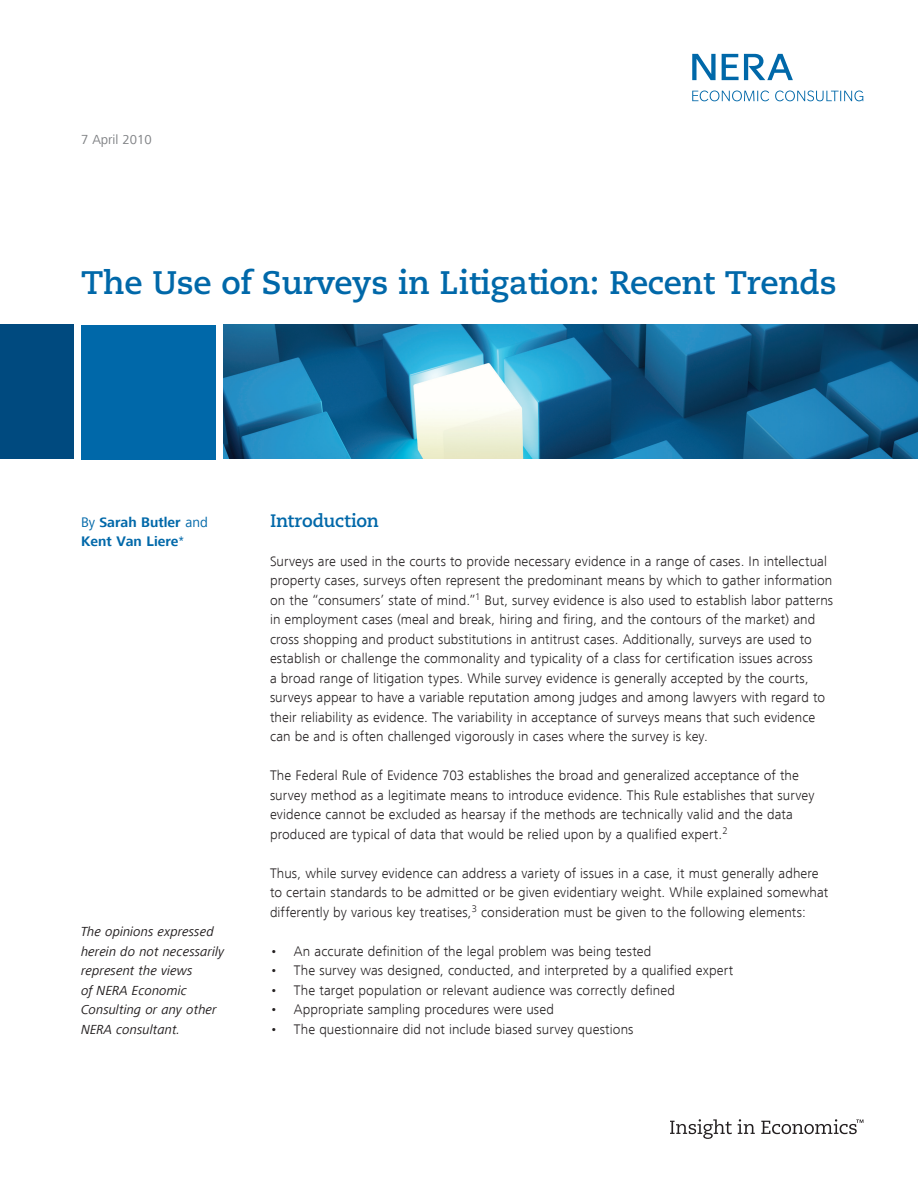
<style>
.page{position:relative;width:918px;height:1188px;background:#fff}
.page>*{position:absolute;margin:0;border:0;box-sizing:border-box;transform-origin:0 0}
.Main_Title{font:700 32.55px "Caecilia";letter-spacing:-.01em;color:#0068a9}
.Subhead_1{font:700 18px "Caecilia";letter-spacing:-.01em;color:#0068a9}
.Body_Text{font:300 14.25px/19.5px "Frutiger Next LT";letter-spacing:.005em;color:#231f20}
.Body_Text-2{font:700 14.25px/19.5px "Frutiger Next LT";color:#0068a9}
.Bulleted_Text_-_Inde{font:italic 13.5px/19.5px "Frutiger Next LT";color:#231f20}
.Sidebar_Text{font:13.5px "Frutiger Next LT";color:#808285}
.s1{font-weight:400}
</style>
<div class="page">
<div style="left:81px;top:325px;width:135px;height:135px;background:#0068a9"></div>
<svg style="left:692px;top:54px;width:24px;height:26px"></svg>
<svg style="left:722px;top:54px;width:71px;height:26px"></svg>
<svg style="left:692px;top:91px;width:77px;height:10px"></svg>
<svg style="left:775px;top:91px;width:88px;height:10px"></svg>
<img style="left:224px;top:324px;width:694px;height:135px">
<div style="left:0;top:324px;width:74px;height:135px;background:#004a7f"></div>
<svg style="left:670px;top:1119px;width:62px;height:20px"></svg>
<svg style="left:738px;top:1119px;width:17px;height:15px"></svg>
<svg style="left:761px;top:1119px;width:102px;height:15px"></svg>
<p class="Sidebar_Text" style="left:81px;top:132px;width:72px">7 April 2010</p>
<p class="Main_Title" style="left:81px;top:263px;width:757px">The Use of Surveys in Litigation: Recent Trends</p>
<p class="Body_Text-2" style="left:81px;top:512px;width:128px"><span class="s1">By</span> Sarah Butler <span class="s1">and<br></span>Kent Van Liere<span class="s1">*</span></p>
<p class="Bulleted_Text_-_Inde" style="left:81px;top:922px;width:145px">The opinions expressed herein do not necessarily represent the views<br>of NERA Economic<br>Consulting or any other<br>NERA consultant.</p>
<p class="Subhead_1" style="left:270px;top:510px;width:110px">Introduction</p>
<p class="Body_Text" style="left:270px;top:552px;width:565px">Surveys are used in the courts to provide necessary evidence in a range of cases. In intellectual property cases, surveys often represent the predominant means by which to gather information on the “consumers’ state of mind.”<sup>1</sup> But, survey evidence is also used to establish labor patterns in employment cases (meal and break, hiring and firing, and the contours of the market) and cross shopping and product substitutions in antitrust cases. Additionally, surveys are used to establish or challenge the commonality and typicality of a class for certification issues across<br>a broad range of litigation types. While survey evidence is generally accepted by the courts, surveys appear to have a variable reputation among judges and among lawyers with regard to their reliability as evidence. The variability in acceptance of surveys means that such evidence can be and is often challenged vigorously in cases where the survey is key.</p>
<p class="Body_Text" style="left:270px;top:766px;width:546px">The Federal Rule of Evidence 703 establishes the broad and generalized acceptance of the survey method as a legitimate means to introduce evidence. This Rule establishes that survey evidence cannot be excluded as hearsay if the methods are technically valid and the data produced are typical of data that would be relied upon by a qualified expert.<sup>2</sup></p>
<p class="Body_Text" style="left:270px;top:864px;width:560px">Thus, while survey evidence can address a variety of issues in a case, it must generally adhere to certain standards to be admitted or be given evidentiary weight. While explained somewhat differently by various key treatises,<sup>3</sup> consideration must be given to the following elements:</p>
<p class="Body_Text" style="left:270px;top:942px;width:383px">• An accurate definition of the legal problem was being tested</p>
<p class="Body_Text" style="left:270px;top:961px;width:465px">• The survey was designed, conducted, and interpreted by a qualified expert</p>
<p class="Body_Text" style="left:270px;top:981px;width:407px">• The target population or relevant audience was correctly defined</p>
<p class="Body_Text" style="left:270px;top:1000px;width:285px">• Appropriate sampling procedures were used</p>
<p class="Body_Text" style="left:270px;top:1020px;width:365px">• The questionnaire did not include biased survey questions</p>
</div>
